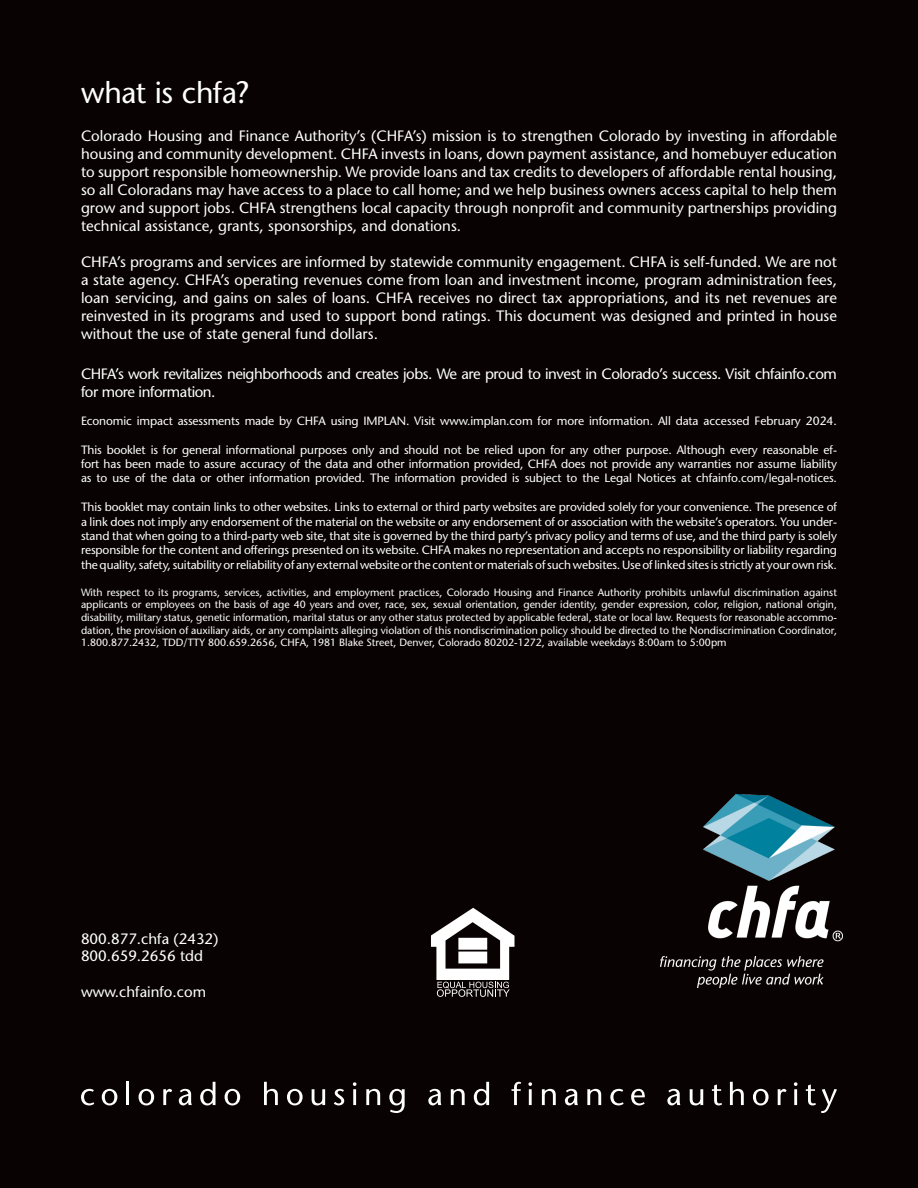
<style>
.page{position:relative;width:918px;height:1188px;background:#080302}
.page>*{position:absolute;margin:0;border:0;box-sizing:border-box;transform-origin:0 0}
.page_sub_header_back{font:500 30px "Stone Sans Std";letter-spacing:-.01em;color:#fff}
.Paragraph_Style_1{font:500 15px/18px "Stone Sans Std";letter-spacing:-.03em;color:#fff;text-align:justify}
.msd_disclaimer{font:500 15px/16.5px "Stone Sans Std";color:#fff}
.msd_disclaimer-2{font:500 12px/14.4px "Stone Sans Std";letter-spacing:-.01em;color:#fff;text-align:justify}
.msd_disclaimer-3{font:500 10.5px/12.6px "Stone Sans Std";color:#fff;text-align:justify}
</style>
<div class="page">
<svg style="left:81px;top:1089px;width:13px;height:16px"></svg>
<svg style="left:102px;top:1089px;width:15px;height:16px"></svg>
<hr style="left:127px;top:1082px;width:2px;height:23px;background:#fff">
<svg style="left:139px;top:1089px;width:15px;height:16px"></svg>
<svg style="left:163px;top:1089px;width:9px;height:16px"></svg>
<svg style="left:179px;top:1089px;width:13px;height:16px"></svg>
<svg style="left:200px;top:1082px;width:16px;height:23px"></svg>
<svg style="left:225px;top:1089px;width:15px;height:16px"></svg>
<svg style="left:264px;top:1082px;width:14px;height:23px"></svg>
<svg style="left:287px;top:1089px;width:16px;height:16px"></svg>
<svg style="left:312px;top:1089px;width:13px;height:16px"></svg>
<svg style="left:334px;top:1089px;width:10px;height:16px"></svg>
<svg style="left:353px;top:1082px;width:3px;height:4px"></svg>
<hr style="left:353px;top:1089px;width:3px;height:16px;background:#fff">
<svg style="left:366px;top:1089px;width:14px;height:16px"></svg>
<svg style="left:389px;top:1089px;width:16px;height:24px"></svg>
<svg style="left:428px;top:1089px;width:13px;height:16px"></svg>
<svg style="left:451px;top:1089px;width:14px;height:16px"></svg>
<svg style="left:474px;top:1082px;width:15px;height:23px"></svg>
<svg style="left:512px;top:1082px;width:9px;height:23px"></svg>
<svg style="left:528px;top:1082px;width:4px;height:4px"></svg>
<hr style="left:529px;top:1089px;width:3px;height:16px;background:#fff">
<svg style="left:542px;top:1089px;width:14px;height:16px"></svg>
<svg style="left:565px;top:1089px;width:13px;height:16px"></svg>
<svg style="left:587px;top:1089px;width:14px;height:16px"></svg>
<svg style="left:610px;top:1089px;width:14px;height:16px"></svg>
<svg style="left:631px;top:1089px;width:14px;height:16px"></svg>
<svg style="left:667px;top:1089px;width:13px;height:16px"></svg>
<svg style="left:690px;top:1089px;width:13px;height:16px"></svg>
<svg style="left:712px;top:1084px;width:10px;height:21px"></svg>
<svg style="left:730px;top:1082px;width:14px;height:23px"></svg>
<svg style="left:753px;top:1089px;width:16px;height:16px"></svg>
<svg style="left:778px;top:1089px;width:9px;height:16px"></svg>
<svg style="left:794px;top:1082px;width:4px;height:4px"></svg>
<hr style="left:794px;top:1089px;width:3px;height:16px;background:#fff">
<svg style="left:806px;top:1084px;width:31px;height:29px"></svg>
<img style="left:660px;top:794px;width:183px;height:193px">
<svg style="left:431px;top:908px;width:84px;height:89px"></svg>
<p class="page_sub_header_back" style="left:81px;top:75px;width:170px">what is chfa?</p>
<p class="Paragraph_Style_1" style="left:81px;top:127px;width:758px">Colorado Housing and Finance Authority’s (CHFA’s) mission is to strengthen Colorado by investing in affordable housing and community development. CHFA invests in loans, down payment assistance, and homebuyer education to support responsible homeownership. We provide loans and tax credits to developers of affordable rental housing, so all Coloradans may have access to a place to call home; and we help business owners access capital to help them grow and support jobs. CHFA strengthens local capacity through nonprofit and community partnerships providing technical assistance, grants, sponsorships, and donations.</p>
<p class="Paragraph_Style_1" style="left:81px;top:253px;width:758px">CHFA’s programs and services are informed by statewide community engagement. CHFA is self-funded. We are not a state agency. CHFA’s operating revenues come from loan and investment income, program administration fees, loan servicing, and gains on sales of loans. CHFA receives no direct tax appropriations, and its net revenues are reinvested in its programs and used to support bond ratings. This document was designed and printed in house without the use of state general fund dollars.</p>
<p class="Paragraph_Style_1" style="left:81px;top:365px;width:757px">CHFA’s work revitalizes neighborhoods and creates jobs. We are proud to invest in Colorado’s success. Visit chfainfo.com for more information.</p>
<p class="msd_disclaimer-2" style="left:81px;top:413px;width:757px">Economic impact assessments made by CHFA using IMPLAN. Visit www.implan.com for more information. All data accessed February 2024.</p>
<p class="msd_disclaimer-2" style="left:81px;top:442px;width:758px">This booklet is for general informational purposes only and should not be relied upon for any other purpose. Although every reasonable ef&shy;fort has been made to assure accuracy of the data and other information provided, CHFA does not provide any warranties nor assume liability as to use of the data or other information provided. The information provided is subject to the Legal Notices at chfainfo.com/legal-notices.</p>
<p class="msd_disclaimer-2" style="left:81px;top:500px;width:758px">This booklet may contain links to other websites. Links to external or third party websites are provided solely for your convenience. The presence of a link does not imply any endorsement of the material on the website or any endorsement of or association with the website’s operators. You under&shy;stand that when going to a third-party web site, that site is governed by the third party’s privacy policy and terms of use, and the third party is solely responsible for the content and offerings presented on its website. CHFA makes no representation and accepts no responsibility or liability regarding the quality, safety, suitability or reliability of any external website or the content or materials of such websites. Use of linked sites is strictly at your own risk.</p>
<p class="msd_disclaimer-3" style="left:81px;top:586px;width:758px">With respect to its programs, services, activities, and employment practices, Colorado Housing and Finance Authority prohibits unlawful discrimination against applicants or employees on the basis of age 40 years and over, race, sex, sexual orientation, gender identity, gender expression, color, religion, national origin, disability, military status, genetic information, marital status or any other status protected by applicable federal, state or local law. Requests for reasonable accommo&shy;dation, the provision of auxiliary aids, or any complaints alleging violation of this nondiscrimination policy should be directed to the Nondiscrimination Coordinator, 1.800.877.2432, TDD/TTY 800.659.2656, CHFA, 1981 Blake Street, Denver, Colorado 80202-1272, available weekdays 8:00am to 5:00pm</p>
<p class="msd_disclaimer" style="left:81px;top:931px;width:139px">800.877.chfa (2432)<br>800.659.2656 tdd</p>
<p class="msd_disclaimer" style="left:81px;top:983px;width:127px">www.chfainfo.com</p>
</div>
